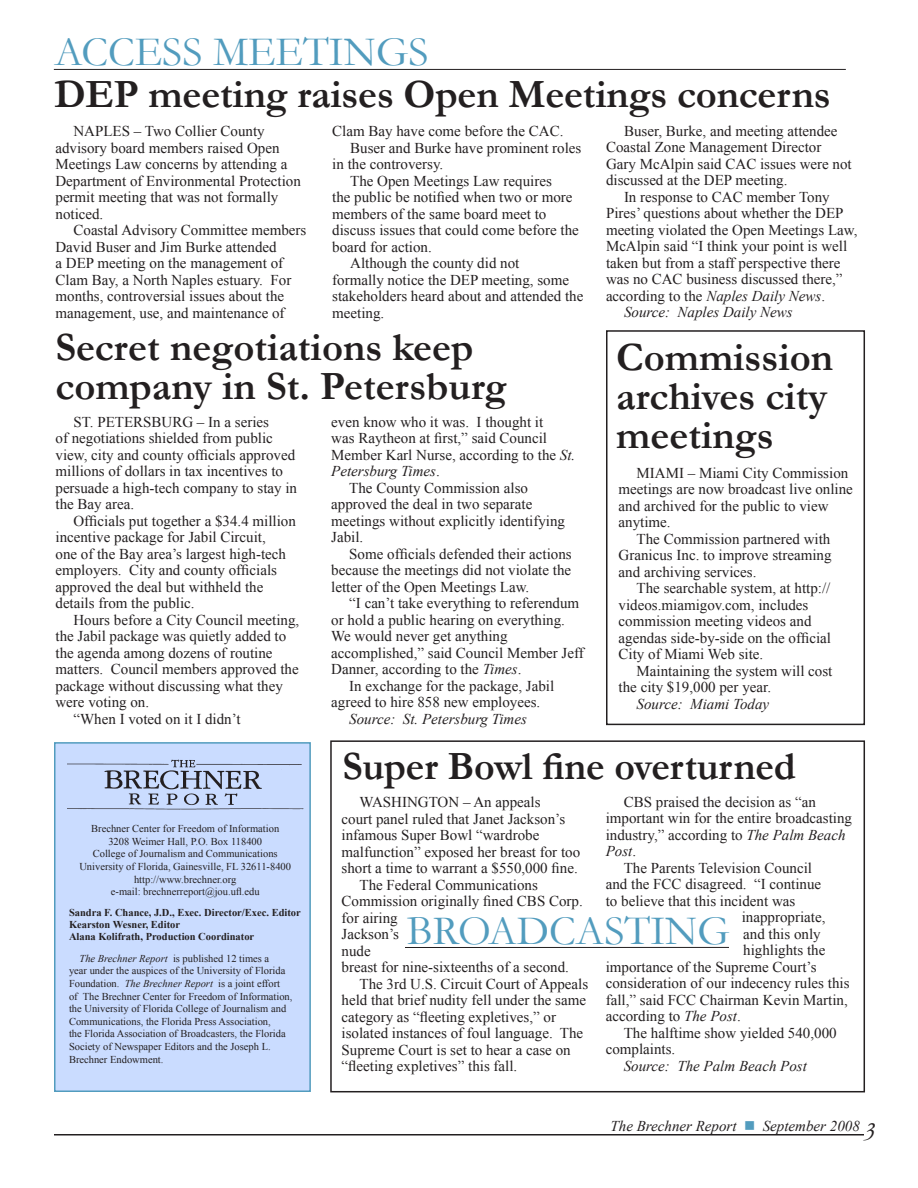
<style>
.page{position:relative;width:918px;height:1188px;background:#fff}
.page>*{position:absolute;margin:0;border:0;box-sizing:border-box;transform-origin:0 0}
.t1{font:42px "Garamond";color:#529cbe}
.Headline_28{font:700 40.5px/39px "Garamond";color:#231f20}
.Headline_26{font:700 40.5px "Garamond";letter-spacing:-.005em;color:#231f20}
.t2{font:italic 27px "Garamond";color:#231f20}
.t3{font:15px/16.5px "Times New Roman";color:#231f20}
.t4{font:italic 15px "Times New Roman";color:#231f20}
.t5{font:10.5px/12.6px "Times New Roman";color:#231f20}
.t6{font:700 10.5px "Times New Roman";color:#231f20}
.s1{font-style:italic}
.s2{color:#529cbe}
</style>
<div class="page">
<div style="left:330px;top:740px;width:535px;height:352px;border:2px solid #231f20"></div>
<div style="left:606px;top:330px;width:259px;height:395px;border:2px solid #231f20"></div>
<hr style="left:54px;top:1134px;width:810px;height:2px;background:#231f20">
<div style="left:54px;top:742px;width:257px;height:350px;background:#cadcff;border:2px solid #529cbe"></div>
<img style="left:68px;top:760px;width:236px;height:49px">
<hr style="left:54px;top:69px;width:792px;height:1px;background:#231f20">
<hr style="left:405px;top:947px;width:324px;height:1px;background:#231f20">
<p class="t1" style="left:55px;top:23px;width:376px">ACCESS MEETINGS</p>
<p class="Headline_28" style="left:54px;top:75px;width:778px">DEP meeting raises Open Meetings concerns</p>
<p class="t3" style="left:332px;top:123px;width:233px">Clam Bay have come before the CAC.</p>
<p class="t3" style="left:332px;top:139px;width:251px;text-indent:18px">Buser and Burke have prominent roles in the controversy.</p>
<p class="t3" style="left:332px;top:172px;width:248px;text-indent:18px">The Open Meetings Law requires<br>the public be notified when two or more members of the same board meet to discuss issues that could come before the board for action.</p>
<p class="t3" style="left:332px;top:255px;width:253px;text-indent:18px">Although the county did not<br>formally notice the DEP meeting, some stakeholders heard about and attended the meeting.</p>
<p class="t3" style="left:606px;top:122px;width:247px;text-indent:18px">Buser, Burke, and meeting attendee Coastal Zone Management Director Gary McAlpin said CAC issues were not discussed at the DEP meeting.</p>
<p class="t3" style="left:606px;top:188px;width:253px;text-indent:18px">In response to CAC member Tony Pires’ questions about whether the DEP meeting violated the Open Meetings Law, McAlpin said “I think your point is well taken but from a staff perspective there was no CAC business discussed there,” according to the <span class="s1">Naples Daily News</span>.</p>
<p class="t4" style="left:624px;top:302px;width:170px">Source: Naples Daily News</p>
<p class="t3" style="left:56px;top:123px;width:247px;text-indent:18px">NAPLES – Two Collier County advisory board members raised Open<br>Meetings Law concerns by attending a<br>Department of Environmental Protection permit meeting that was not formally noticed.</p>
<p class="t3" style="left:56px;top:222px;width:252px;text-indent:18px">Coastal Advisory Committee members David Buser and Jim Burke attended<br>a DEP meeting on the management of Clam Bay, a North Naples estuary. For months, controversial issues about the management, use, and maintenance of</p>
<p class="Headline_28" style="left:55px;top:328px;width:453px">Secret negotiations keep company in St. Petersburg</p>
<p class="t3" style="left:56px;top:413px;width:243px;text-indent:18px">ST. PETERSBURG – In a series<br>of negotiations shielded from public view, city and county officials approved millions of dollars in tax incentives to persuade a high-tech company to stay in the Bay area.</p>
<p class="t3" style="left:56px;top:512px;width:242px;text-indent:18px">Officials put together a $34.4 million incentive package for Jabil Circuit,<br>one of the Bay area’s largest high-tech employers. City and county officials approved the deal but withheld the details from the public.</p>
<p class="t3" style="left:56px;top:611px;width:245px;text-indent:18px">Hours before a City Council meeting, the Jabil package was quietly added to the agenda among dozens of routine matters. Council members approved the package without discussing what they were voting on.</p>
<p class="t3" style="left:74px;top:710px;width:169px">“When I voted on it I didn’t</p>
<p class="t3" style="left:331px;top:413px;width:246px">even know who it was. I thought it<br>was Raytheon at first,” said Council<br>Member Karl Nurse, according to the <span class="s1">St.<br>Petersburg Times</span>.</p>
<p class="t3" style="left:331px;top:479px;width:235px;text-indent:18px">The County Commission also approved the deal in two separate meetings without explicitly identifying<br>Jabil.</p>
<p class="t3" style="left:331px;top:545px;width:242px;text-align:justify;text-indent:18px">Some officials defended their actions because the meetings did not violate the letter of the Open Meetings Law.</p>
<p class="t3" style="left:331px;top:595px;width:254px;text-indent:18px">“I can’t take everything to referendum or hold a public hearing on everything.<br>We would never get anything accomplished,” said Council Member Jeff Danner, according to the <span class="s1">Times</span>.</p>
<p class="t3" style="left:331px;top:677px;width:224px;text-indent:18px">In exchange for the package, Jabil agreed to hire 858 new employees.</p>
<p class="t4" style="left:349px;top:708px;width:179px">Source: St. Petersburg Times</p>
<p class="Headline_28" style="left:616px;top:337px;width:218px">Commission archives city meetings</p>
<p class="t3" style="left:619px;top:464px;width:236px;text-indent:18px">MIAMI – Miami City Commission meetings are now broadcast live online and archived for the public to view anytime.</p>
<p class="t3" style="left:619px;top:530px;width:214px;text-align:justify;text-indent:18px">The Commission partnered with Granicus Inc. to improve streaming and archiving services.</p>
<p class="t3" style="left:619px;top:580px;width:214px;text-indent:18px">The searchable system, at http:// videos.miamigov.com, includes commission meeting videos and agendas side-by-side on the official<br>City of Miami Web site.</p>
<p class="t3" style="left:619px;top:662px;width:215px;text-indent:18px">Maintaining the system will cost the city $19,000 per year.</p>
<p class="t4" style="left:637px;top:693px;width:134px">Source: Miami Today</p>
<p class="t5" style="left:91px;top:822px;width:190px">Brechner Center for Freedom of Information</p>
<p class="t5" style="left:108px;top:835px;width:155px">3208 Weimer Hall, P.O. Box 118400</p>
<p class="t5" style="left:93px;top:848px;width:186px">College of Journalism and Communications</p>
<p class="t5" style="left:79px;top:860px;width:213px">University of Florida, Gainesville, FL 32611-8400</p>
<p class="t5" style="left:134px;top:873px;width:104px">http://www.brechner.org</p>
<p class="t5" style="left:111px;top:885px;width:150px">e-mail: brechnerreport@jou.ufl.edu</p>
<p class="t6" style="left:69px;top:906px;width:233px">Sandra F. Chance, J.D., Exec. Director/Exec. Editor</p>
<p class="t6" style="left:69px;top:918px;width:113px">Kearston Wesner, Editor</p>
<p class="t6" style="left:69px;top:930px;width:187px">Alana Kolifrath, Production Coordinator</p>
<p class="t5" style="left:69px;top:952px;width:225px;text-indent:10px"><span class="s1">The Brechner Report</span> is published 12 times a<br>year under the auspices of the University of Florida Foundation. <span class="s1">The Brechner Report</span> is a joint effort<br>of The Brechner Center for Freedom of Information, the University of Florida College of Journalism and Communications, the Florida Press Association,<br>the Florida Association of Broadcasters, the Florida Society of Newspaper Editors and the Joseph L.<br>Brechner Endowment.</p>
<p class="Headline_26" style="left:342px;top:739px;width:455px">Super Bowl fine overturned</p>
<p class="t3" style="left:342px;top:794px;width:240px;text-indent:18px">WASHINGTON – An appeals<br>court panel ruled that Janet Jackson’s infamous Super Bowl “wardrobe malfunction” exposed her breast for too short a time to warrant a $550,000 fine.</p>
<p class="t3" style="left:342px;top:876px;width:243px;text-indent:18px">The Federal Communications<br>Commission originally fined CBS Corp. for airing<br>Jackson’s<br>nude<br>breast for nine-sixteenths of a second.</p>
<p class="t3" style="left:342px;top:975px;width:248px;text-indent:18px">The 3rd U.S. Circuit Court of Appeals held that brief nudity fell under the same category as “fleeting expletives,” or isolated instances of foul language. The Supreme Court is set to hear a case on “fleeting expletives” this fall.</p>
<p class="t3" style="left:606px;top:793px;width:248px;text-indent:18px">CBS praised the decision as “an important win for the entire broadcasting industry,” according to <span class="s1">The Palm Beach<br>Post</span>.</p>
<p class="t3" style="left:624px;top:859px;width:190px">The Parents Television Council</p>
<p class="t3" style="left:606px;top:876px;width:217px">and the FCC disagreed. “I continue</p>
<p class="t3" style="left:606px;top:892px;width:191px">to believe that this incident was</p>
<p class="t3" style="left:742px;top:909px;width:85px">inappropriate,</p>
<p class="t3" style="left:743px;top:925px;width:79px">and this only</p>
<p class="t3" style="left:743px;top:942px;width:84px">highlights the</p>
<p class="t3" style="left:606px;top:958px;width:212px">importance of the Supreme Court’s</p>
<p class="t3" style="left:606px;top:975px;width:245px">consideration of our indecency rules this</p>
<p class="t3" style="left:606px;top:991px;width:244px">fall,” said FCC Chairman Kevin Martin,</p>
<p class="t3" style="left:606px;top:1008px;width:136px">according to <span class="s1">The Post</span>.</p>
<p class="t3" style="left:606px;top:1024px;width:232px;text-indent:18px">The halftime show yielded 540,000 complaints.</p>
<p class="t4" style="left:624px;top:1055px;width:185px">Source: The Palm Beach Post</p>
<p class="t1" style="left:407px;top:903px;width:324px">BROADCASTING</p>
<p class="t4" style="left:610px;top:1115px;width:251px">The Brechner Report <span class="s2">■</span> September 2008</p>
<p class="t2" style="left:863px;top:1114px;width:14px">3</p>
</div>
